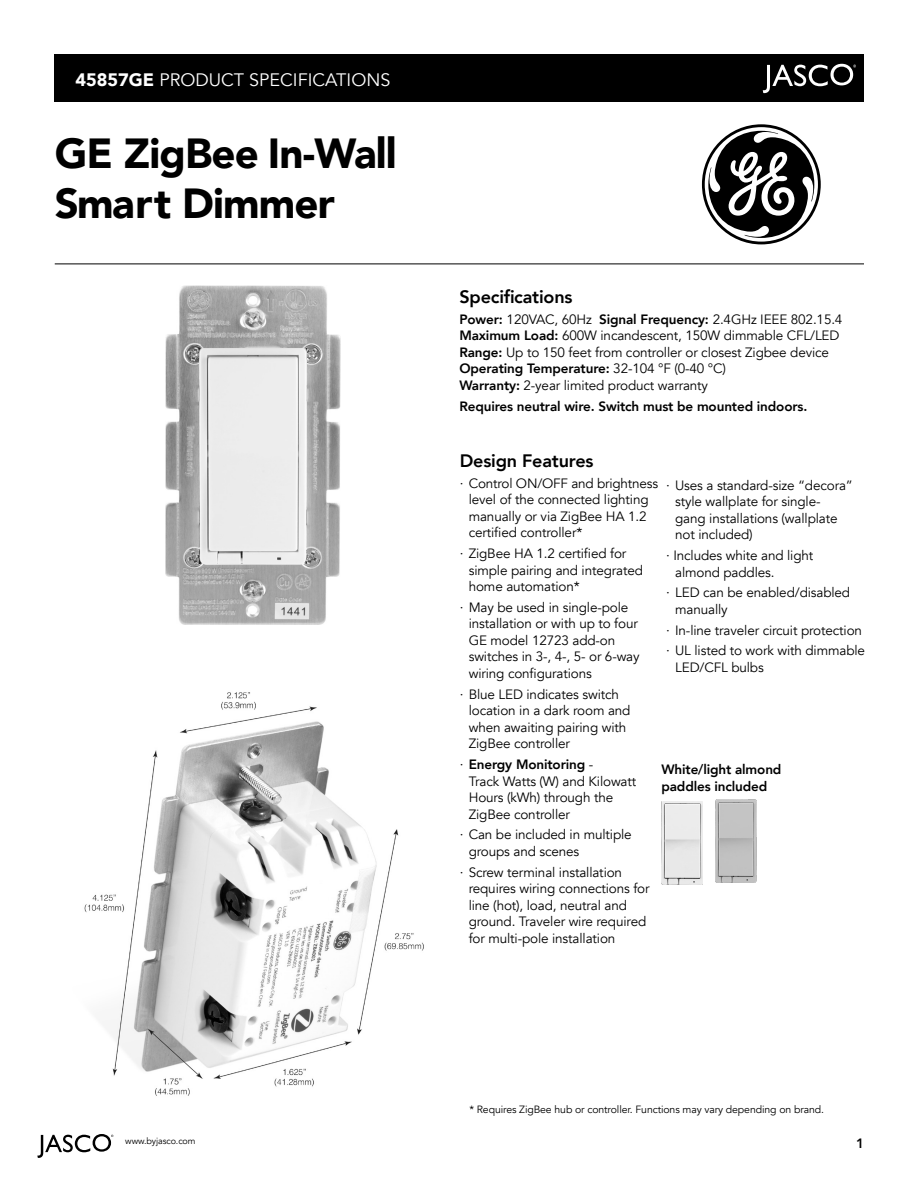
<style>
.page{position:relative;width:918px;height:1188px;background:#fff}
.page>*{position:absolute;margin:0;border:0;box-sizing:border-box;transform-origin:0 0}
.t1{font:900 42px "Avenir";letter-spacing:-.02em;color:#000}
.t2{font:18px "Avenir";color:#fff}
.Body{font:800 18px "Avenir";letter-spacing:-.01em;color:#000}
.Body-2{font:13.5px/16.5px "Avenir";letter-spacing:-.01em;color:#000}
.Body-3{font:800 13.5px/16.5px "Avenir";letter-spacing:-.01em;color:#000}
.Body-4{font:10.5px "Avenir";letter-spacing:-.01em;color:#000}
.Body-5{font:9px "Avenir";letter-spacing:-.01em;color:#000}
.s1{font-weight:900}
.s2{font-weight:800}
</style>
<div class="page">
<img style="left:165px;top:286px;width:175px;height:338px">
<img style="left:84px;top:692px;width:340px;height:404px">
<div style="left:55px;top:55px;width:809px;height:47px;background:#000"></div>
<svg style="left:37px;top:1134px;width:76px;height:24px"></svg>
<hr style="left:55px;top:264px;width:809px;height:1px;background:#000">
<img style="left:200px;top:348px;width:106px;height:216px">
<svg style="left:763px;top:64px;width:93px;height:29px"></svg>
<img style="left:715px;top:800px;width:41px;height:82px">
<img style="left:662px;top:801px;width:41px;height:83px">
<svg style="left:702px;top:124px;width:119px;height:120px"></svg>
<p class="t2" style="left:76px;top:69px;width:316px"><span class="s1">45857GE</span> PRODUCT SPECIFICATIONS</p>
<p class="t1" style="left:55px;top:117px;width:343px">GE ZigBee In-Wall</p>
<p class="t1" style="left:55px;top:168px;width:282px">Smart Dimmer</p>
<p class="Body" style="left:459px;top:283px;width:115px">Specifications</p>
<p class="Body-2" style="left:459px;top:311px;width:385px"><span class="s2">Power:</span> 120VAC, 60Hz <span class="s2">Signal Frequency:</span> 2.4GHz IEEE 802.15.4<br><span class="s2">Maximum Load:</span> 600W incandescent, 150W dimmable CFL/LED <span class="s2">Range:</span> Up to 150 feet from controller or closest Zigbee device <span class="s2">Operating Temperature:</span> 32-104 °F (0-40 °C)<br><span class="s2">Warranty:</span> 2-year limited product warranty</p>
<p class="Body-3" style="left:459px;top:398px;width:350px">Requires neutral wire. Switch must be mounted indoors.</p>
<p class="Body" style="left:460px;top:447px;width:135px">Design Features</p>
<p class="Body-2" style="left:469px;top:475px;width:191px;text-indent:-9px">· Control ON/OFF and brightness level of the connected lighting manually or via ZigBee HA 1.2 certified controller*</p>
<p class="Body-2" style="left:469px;top:545px;width:176px;text-indent:-9px">· ZigBee HA 1.2 certified for simple pairing and integrated home automation*</p>
<p class="Body-2" style="left:469px;top:599px;width:172px;text-indent:-9px">· May be used in single-pole installation or with up to four<br>GE model 12723 add-on switches in 3-, 4-, 5- or 6-way wiring configurations</p>
<p class="Body-2" style="left:469px;top:686px;width:163px;text-indent:-9px">· Blue LED indicates switch location in a dark room and when awaiting pairing with<br>ZigBee controller</p>
<p class="Body-2" style="left:469px;top:756px;width:169px;text-indent:-9px">· <span class="s2">Energy Monitoring</span> -<br>Track Watts (W) and Kilowatt<br>Hours (kWh) through the<br>ZigBee controller</p>
<p class="Body-2" style="left:469px;top:827px;width:164px;text-indent:-9px">· Can be included in multiple groups and scenes</p>
<p class="Body-2" style="left:469px;top:864px;width:182px;text-indent:-9px">· Screw terminal installation requires wiring connections for line (hot), load, neutral and ground. Traveler wire required for multi-pole installation</p>
<p class="Body-2" style="left:675px;top:477px;width:179px;text-indent:-9px">· Uses a standard-size “decora” style wallplate for single&shy;gang installations (wallplate not included)</p>
<p class="Body-2" style="left:675px;top:547px;width:140px;text-indent:-9px">· Includes white and light almond paddles.</p>
<p class="Body-2" style="left:675px;top:585px;width:177px;text-indent:-9px">· LED can be enabled/disabled manually</p>
<p class="Body-2" style="left:666px;top:622px;width:197px">· In-line traveler circuit protection</p>
<p class="Body-2" style="left:675px;top:643px;width:191px;text-indent:-9px">· UL listed to work with dimmable<br>LED/CFL bulbs</p>
<p class="Body-3" style="left:662px;top:761px;width:121px">White/light almond paddles included</p>
<p class="Body-4" style="left:470px;top:1103px;width:356px">* Requires ZigBee hub or controller. Functions may vary depending on brand.</p>
<p class="Body-5" style="left:125px;top:1135px;width:72px">www.byjasco.com</p>
<p class="Body-3" style="left:856px;top:1135px;width:9px">1</p>
</div>
